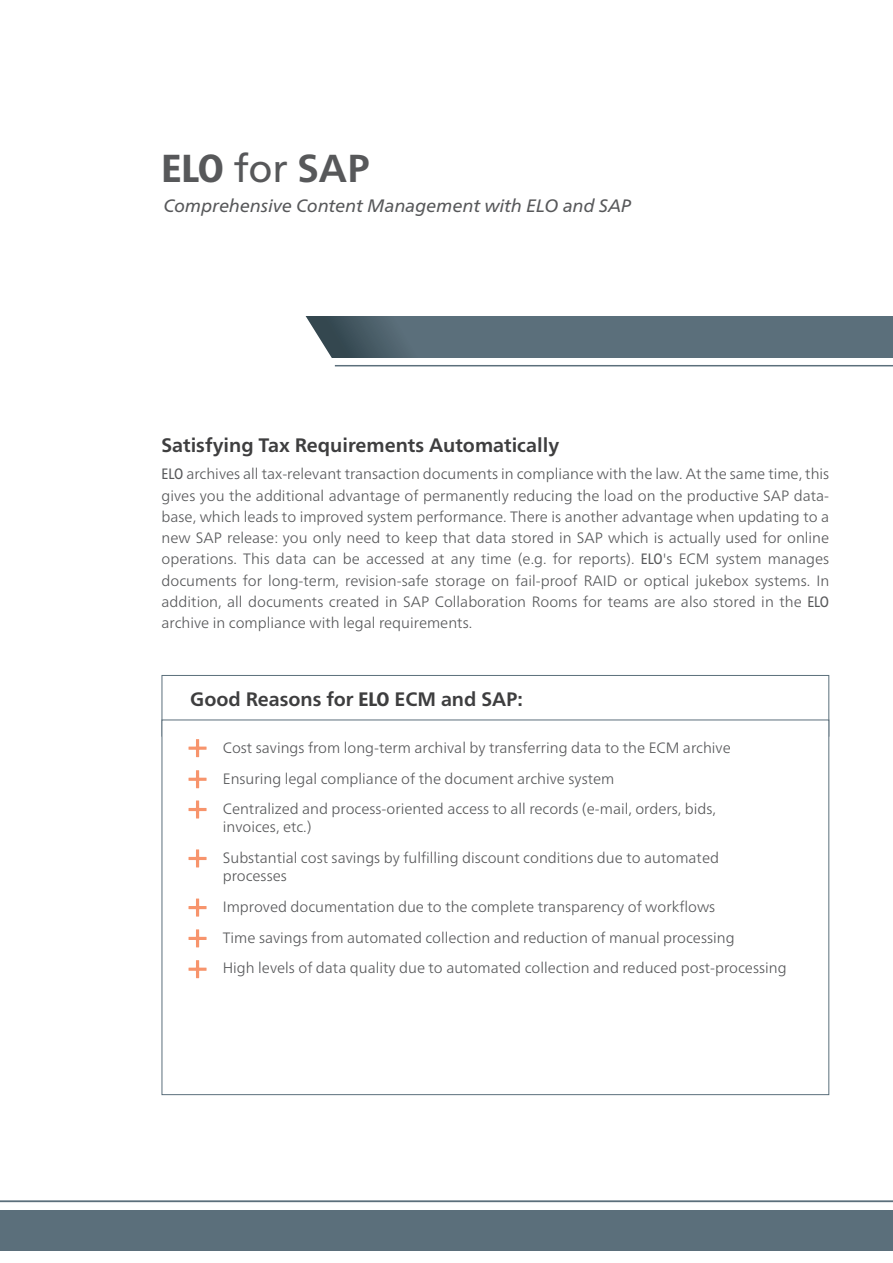
<style>
.page{position:relative;width:893px;height:1263px;background:#fff}
.page>*{position:absolute;margin:0;border:0;box-sizing:border-box;transform-origin:0 0}
.t1{font:800 condensed 39px "Frutiger Neue LTW1 G";color:#57585a}
.t2{font:700 19.5px "Frutiger Neue LTW1 G";color:#3e3e3f}
.t3{font:italic 18px "Frutiger Neue LTW1 G";color:#57585a}
.t4{font:300 15px/21.3px "Frutiger Neue LTW1 G";color:#57585a}
.s1{font-weight:400;font-stretch:normal}
.s2{font-weight:700;font-stretch:normal}
.s3{font-weight:400;font-stretch:condensed}
.s4{font-weight:800;font-stretch:condensed}
</style>
<div class="page">
<hr style="left:0;top:1200px;width:893px;height:2px;background:#5b6f7b">
<div style="left:0;top:1210px;width:893px;height:41px;background:#5b6f7b"></div>
<svg style="left:335px;top:316px;width:558px;height:41px;background:#586c78"></svg>
<svg style="left:305px;top:316px;width:30px;height:42px"></svg>
<hr style="left:335px;top:365px;width:558px;height:1px;background:#5b6f7b">
<div style="left:162px;top:675px;width:667px;height:61px;background:#fff;border:1px solid #5b6f7b"></div>
<div style="left:162px;top:720px;width:667px;height:375px;background:#fff;border:1px solid #5b6f7b"></div>
<svg style="left:189px;top:960px;width:18px;height:18px"></svg>
<svg style="left:189px;top:929px;width:18px;height:18px"></svg>
<svg style="left:189px;top:898px;width:18px;height:18px"></svg>
<svg style="left:189px;top:849px;width:18px;height:18px"></svg>
<svg style="left:189px;top:800px;width:18px;height:18px"></svg>
<svg style="left:189px;top:770px;width:18px;height:18px"></svg>
<svg style="left:189px;top:739px;width:18px;height:18px"></svg>
<h1 class="t1" style="left:162px;top:145px;width:209px">ELO <span class="s1">for</span> <span class="s2">SAP</span></h1>
<p class="t3" style="left:164px;top:195px;width:469px">Comprehensive Content Management with ELO and SAP</p>
<h2 class="t2" style="left:162px;top:433px;width:399px">Satisfying Tax Requirements Automatically</h2>
<p class="t4" style="left:162px;top:463px;width:669px;text-align:justify"><span class="s3">ELO</span> archives all tax-relevant transaction documents in compliance with the law. At the same time, this gives you the additional advantage of permanently reducing the load on the productive SAP data&shy;base, which leads to improved system performance. There is another advantage when updating to a new SAP release: you only need to keep that data stored in SAP which is actually used for online operations. This data can be accessed at any time (e.g. for reports). <span class="s3">ELO</span>'s ECM system manages documents for long-term, revision-safe storage on fail-proof RAID or optical jukebox systems. In addition, all documents created in SAP Collaboration Rooms for teams are also stored in the <span class="s3">ELO </span>archive in compliance with legal requirements.</p>
<h2 class="t2" style="left:190px;top:688px;width:334px">Good Reasons for <span class="s4">ELO</span> ECM and SAP:</h2>
<p class="t4" style="left:223px;top:732px;width:509px;line-height:30.8px">Cost savings from long-term archival by transferring data to the ECM archive<br>Ensuring legal compliance of the document archive system<br>Centralized and process-oriented access to all records (e-mail, orders, bids,</p>
<p class="t4" style="left:223px;top:811px;width:498px;line-height:30.8px">invoices, etc.)<br>Substantial cost savings by fulfilling discount conditions due to automated</p>
<p class="t4" style="left:223px;top:860px;width:565px;line-height:30.8px">processes<br>Improved documentation due to the complete transparency of workflows<br>Time savings from automated collection and reduction of manual processing<br>High levels of data quality due to automated collection and reduced post-processing</p>
</div>
